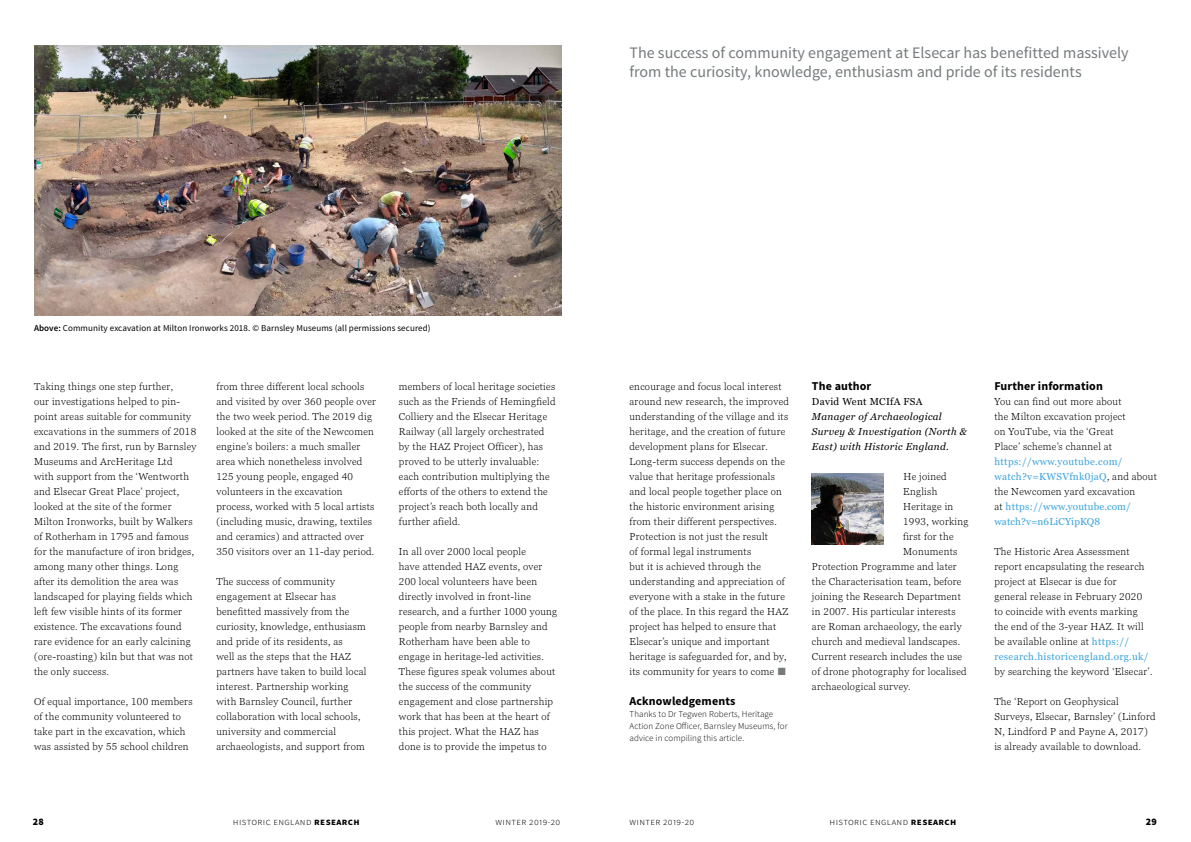
<style>
.page{position:relative;width:1191px;height:842px;background:#fff}
.page>*{position:absolute;margin:0;border:0;box-sizing:border-box;transform-origin:0 0}
.t1{font:16px/19.2px "Source Sans Pro";color:#757a7c}
.Para_Heading{font:700 12px "Source Sans Pro";letter-spacing:.01em;color:#000}
.Body_Text{font:300 10px/15px "Georgia Pro";letter-spacing:.03em;color:#000}
.Body_Text-2{font:italic 10px/15px "Georgia Pro";letter-spacing:.03em;color:#000}
.t2{font:300 10px "Source Sans Pro";letter-spacing:.04em;color:#000}
.Body_Text-3{font:10px "Georgia Pro";letter-spacing:.03em;color:#000}
.t3{font:900 10px "Source Sans Pro";color:#000}
.Image_Captions{font:300 9px/12px "Source Sans Pro";letter-spacing:.01em;color:#000}
.Image_Captions-2{font:9px "Source Sans Pro";letter-spacing:.01em;color:#000}
.s1{font-weight:600}
.s2{color:#757a7c}
.s3{font-weight:400;color:#3ca3dc}
.s4{font-weight:700}
</style>
<div class="page">
<img style="left:34px;top:46px;width:527px;height:269px">
<img style="left:812px;top:473px;width:71px;height:71px">
<p class="t1" style="left:629px;top:43px;width:501px">The success of community engagement at Elsecar has benefitted massively from the curiosity, knowledge, enthusiasm and pride of its residents</p>
<p class="Image_Captions-2" style="left:34px;top:322px;width:398px"><span class="s1">Above:</span> Community excavation at Milton Ironworks 2018. © Barnsley Museums (all permissions secured)</p>
<p class="Body_Text" style="left:34px;top:380px;width:164px">Taking things one step further,<br>our investigations helped to pin&shy;point areas suitable for community excavations in the summers of 2018 and 2019. The first, run by Barnsley<br>Museums and ArcHeritage Ltd<br>with support from the ‘Wentworth and Elsecar Great Place’ project, looked at the site of the former<br>Milton Ironworks, built by Walkers of Rotherham in 1795 and famous for the manufacture of iron bridges, among many other things. Long after its demolition the area was landscaped for playing fields which left few visible hints of its former existence. The excavations found rare evidence for an early calcining (ore-roasting) kiln but that was not the only success.</p>
<p class="Body_Text" style="left:34px;top:695px;width:160px">Of equal importance, 100 members of the community volunteered to take part in the excavation, which was assisted by 55 school children</p>
<p class="Body_Text" style="left:216px;top:380px;width:161px">from three different local schools and visited by over 360 people over the two week period. The 2019 dig looked at the site of the Newcomen engine’s boilers: a much smaller area which nonetheless involved 125 young people, engaged 40 volunteers in the excavation process, worked with 5 local artists (including music, drawing, textiles and ceramics) and attracted over 350 visitors over an 11-day period.</p>
<p class="Body_Text" style="left:216px;top:575px;width:151px">The success of community engagement at Elsecar has benefitted massively from the curiosity, knowledge, enthusiasm and pride of its residents, as<br>well as the steps that the HAZ partners have taken to build local interest. Partnership working with Barnsley Council, further collaboration with local schools, university and commercial archaeologists, and support from</p>
<p class="Body_Text" style="left:399px;top:380px;width:158px">members of local heritage societies such as the Friends of Hemingfield<br>Colliery and the Elsecar Heritage<br>Railway (all largely orchestrated by the HAZ Project Officer), has proved to be utterly invaluable: each contribution multiplying the efforts of the others to extend the project’s reach both locally and further afield.</p>
<p class="Body_Text" style="left:399px;top:545px;width:160px">In all over 2000 local people<br>have attended HAZ events, over<br>200 local volunteers have been directly involved in front-line research, and a further 1000 young people from nearby Barnsley and<br>Rotherham have been able to engage in heritage-led activities.<br>These figures speak volumes about the success of the community engagement and close partnership work that has been at the heart of this project. What the HAZ has done is to provide the impetus to</p>
<p class="Body_Text" style="left:629px;top:380px;width:161px">encourage and focus local interest around new research, the improved understanding of the village and its heritage, and the creation of future development plans for Elsecar.<br>Long-term success depends on the value that heritage professionals and local people together place on the historic environment arising from their different perspectives.<br>Protection is not just the result<br>of formal legal instruments<br>but it is achieved through the understanding and appreciation of everyone with a stake in the future of the place. In this regard the HAZ project has helped to ensure that Elsecar’s unique and important heritage is safeguarded for, and by, its community for years to come <span class="s2">■</span></p>
<p class="Para_Heading" style="left:629px;top:694px;width:107px">Acknowledgements</p>
<p class="Image_Captions" style="left:629px;top:708px;width:159px">Thanks to Dr Tegwen Roberts, Heritage<br>Action Zone Officer, Barnsley Museums, for advice in compiling this article.</p>
<p class="Para_Heading" style="left:812px;top:379px;width:61px">The author</p>
<p class="Body_Text-3" style="left:812px;top:396px;width:112px">David Went MCIfA FSA</p>
<p class="Body_Text-2" style="left:812px;top:410px;width:156px">Manager of Archaeological<br>Survey &amp; Investigation (North &amp;<br>East) with Historic England.</p>
<p class="Body_Text" style="left:903px;top:470px;width:45px">He joined</p>
<p class="Body_Text" style="left:903px;top:485px;width:36px">English</p>
<p class="Body_Text" style="left:903px;top:500px;width:52px">Heritage in</p>
<p class="Body_Text" style="left:903px;top:515px;width:67px">1993, working</p>
<p class="Body_Text" style="left:903px;top:530px;width:52px">first for the</p>
<p class="Body_Text" style="left:903px;top:545px;width:56px">Monuments</p>
<p class="Body_Text" style="left:812px;top:560px;width:146px">Protection Programme and later</p>
<p class="Body_Text" style="left:812px;top:575px;width:151px">the Characterisation team, before</p>
<p class="Body_Text" style="left:812px;top:590px;width:150px">joining the Research Department</p>
<p class="Body_Text" style="left:812px;top:605px;width:145px">in 2007. His particular interests</p>
<p class="Body_Text" style="left:812px;top:620px;width:151px">are Roman archaeology, the early</p>
<p class="Body_Text" style="left:812px;top:635px;width:150px">church and medieval landscapes.</p>
<p class="Body_Text" style="left:812px;top:650px;width:152px">Current research includes the use</p>
<p class="Body_Text" style="left:812px;top:665px;width:156px">of drone photography for localised</p>
<p class="Body_Text" style="left:812px;top:680px;width:100px">archaeological survey.</p>
<p class="Para_Heading" style="left:994px;top:379px;width:110px">Further information</p>
<p class="Body_Text" style="left:994px;top:395px;width:164px">You can find out more about<br>the Milton excavation project<br>on YouTube, via the ‘Great<br>Place’ scheme’s channel at <span class="s3">https://www.youtube.com/ watch?v=KWSVfnk0jaQ</span>, and about the Newcomen yard excavation<br>at <span class="s3">https://www.youtube.com/ watch?v=n6LiCYipKQ8</span></p>
<p class="Body_Text" style="left:994px;top:545px;width:159px">The Historic Area Assessment report encapsulating the research project at Elsecar is due for<br>general release in February 2020 to coincide with events marking the end of the 3-year HAZ. It will be available online at <span class="s3">https:// research.historicengland.org.uk/ </span>by searching the keyword ‘Elsecar’.</p>
<p class="Body_Text" style="left:994px;top:695px;width:163px">The ‘Report on Geophysical<br>Surveys, Elsecar, Barnsley’ (Linford<br>N, Lindford P and Payne A, 2017) is already available to download.</p>
<p class="t3" style="left:33px;top:815px;width:13px">28</p>
<p class="t2" style="left:233px;top:816px;width:128px">historic england <span class="s4">research</span></p>
<p class="t2" style="left:495px;top:816px;width:66px">winter 2019-20</p>
<p class="t2" style="left:629px;top:816px;width:66px">winter 2019-20</p>
<p class="t2" style="left:829px;top:816px;width:128px">historic england <span class="s4">research</span></p>
<p class="t3" style="left:1145px;top:815px;width:13px">29</p>
</div>
